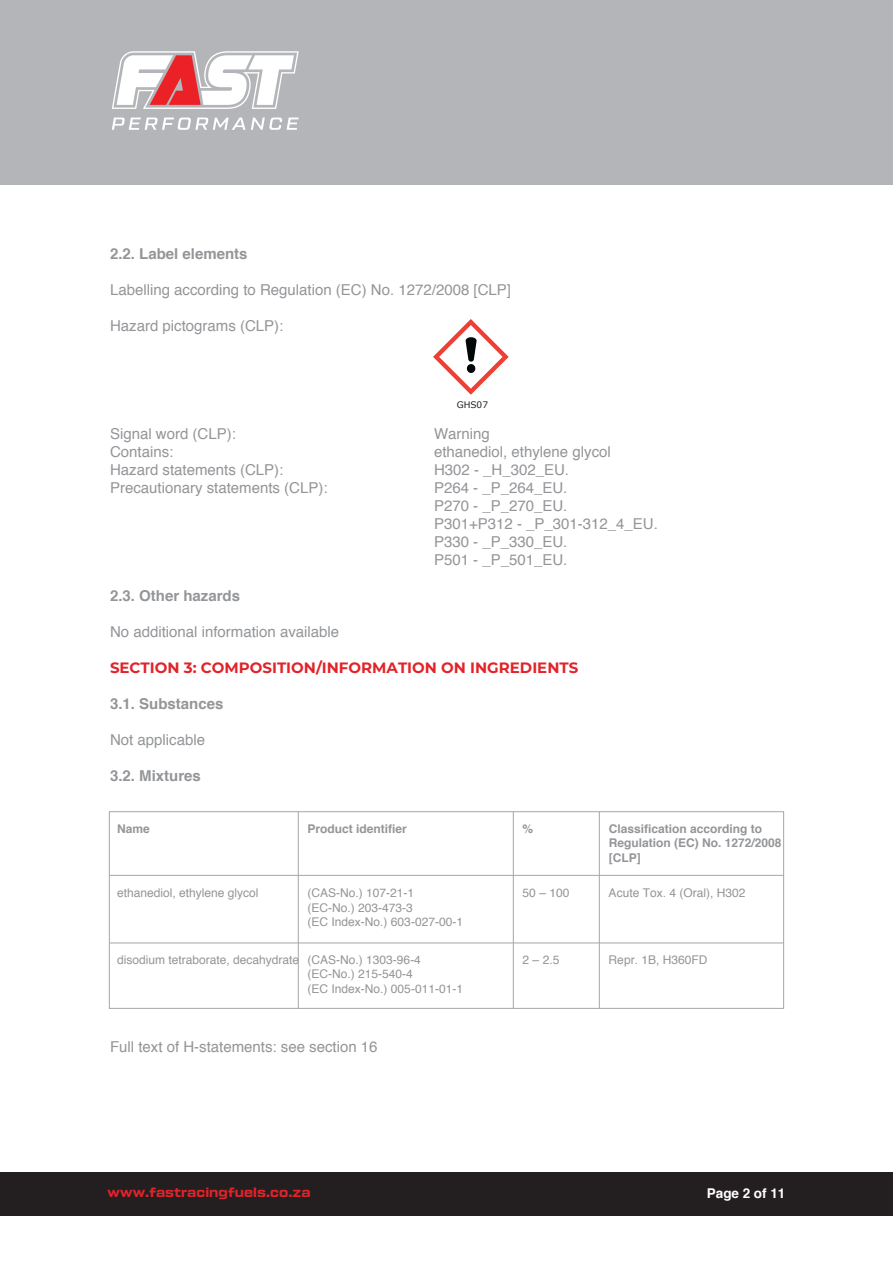
<style>
.page{position:relative;width:893px;height:1263px;background:#fff}
.page>*{position:absolute;margin:0;border:0;box-sizing:border-box;transform-origin:0 0}
.t1{font:15px/18px "Helvetica";color:#939598}
.t2{font:700 15px "Helvetica";color:#939598}
.t3{font:700 15px "Montserrat";color:#e1232a}
.t4{font:13.5px "Tactic Sans Bld";letter-spacing:.005em;color:#e1232a}
.t5{font:700 13.5px "Helvetica";letter-spacing:-.005em;color:#fff}
.t6{font:12px/14.4px "Helvetica";color:#939598}
.t7{font:700 12px/14.4px "Helvetica";color:#939598}
.t8{font:9px "Verdana";color:#231f20}
</style>
<div class="page">
<div style="left:0;top:1172px;width:893px;height:44px;background:#231f20"></div>
<img style="left:433px;top:319px;width:75px;height:75px">
<hr style="left:298px;top:812px;width:1px;height:196px;background:#a4a6a8">
<hr style="left:513px;top:812px;width:1px;height:196px;background:#a4a6a8">
<hr style="left:599px;top:812px;width:1px;height:196px;background:#a4a6a8">
<div style="left:109px;top:811px;width:675px;height:198px;border:1px solid #a4a6a8"></div>
<hr style="left:110px;top:875px;width:674px;height:1px;background:#a4a6a8">
<hr style="left:110px;top:942px;width:674px;height:1px;background:#a4a6a8">
<div style="left:0;top:0;width:893px;height:185px;background:#b3b5b8"></div>
<svg style="left:112px;top:51px;width:187px;height:58px"></svg>
<svg style="left:112px;top:118px;width:187px;height:12px"></svg>
<p class="t2" style="left:110px;top:242px;width:139px">2.2. Label elements</p>
<p class="t1" style="left:110px;top:282px;width:403px">Labelling according to Regulation (EC) No. 1272/2008 [CLP]</p>
<p class="t1" style="left:110px;top:318px;width:175px">Hazard pictograms (CLP):</p>
<p class="t8" style="left:457px;top:398px;width:33px">GHS07</p>
<p class="t1" style="left:110px;top:426px;width:127px">Signal word (CLP):</p>
<p class="t1" style="left:434px;top:426px;width:57px">Warning</p>
<p class="t1" style="left:110px;top:444px;width:65px">Contains:</p>
<p class="t1" style="left:434px;top:444px;width:178px">ethanediol, ethylene glycol</p>
<p class="t1" style="left:110px;top:462px;width:175px">Hazard statements (CLP):</p>
<p class="t1" style="left:434px;top:462px;width:137px">H302 - _H_302_EU.</p>
<p class="t1" style="left:110px;top:480px;width:219px">Precautionary statements (CLP):</p>
<p class="t1" style="left:434px;top:480px;width:225px">P264 - _P_264_EU.<br>P270 - _P_270_EU.<br>P301+P312 - _P_301-312_4_EU.<br>P330 - _P_330_EU.<br>P501 - _P_501_EU.</p>
<p class="t2" style="left:110px;top:584px;width:132px">2.3. Other hazards</p>
<p class="t1" style="left:110px;top:624px;width:231px">No additional information available</p>
<p class="t3" style="left:110px;top:657px;width:470px">SECTION 3: COMPOSITION/INFORMATION ON INGREDIENTS</p>
<p class="t2" style="left:110px;top:692px;width:115px">3.1. Substances</p>
<p class="t1" style="left:110px;top:732px;width:97px">Not applicable</p>
<p class="t2" style="left:110px;top:764px;width:92px">3.2. Mixtures</p>
<p class="t7" style="left:117px;top:822px;width:34px">Name</p>
<p class="t7" style="left:308px;top:822px;width:101px">Product identifier</p>
<p class="t7" style="left:523px;top:822px;width:12px">%</p>
<p class="t7" style="left:609px;top:822px;width:174px">Classification according to<br>Regulation (EC) No. 1272/2008 [CLP]</p>
<p class="t6" style="left:117px;top:886px;width:143px">ethanediol, ethylene glycol</p>
<p class="t6" style="left:308px;top:886px;width:157px">(CAS-No.) 107-21-1 (EC-No.) 203-473-3<br>(EC Index-No.) 603-027-00-1</p>
<p class="t6" style="left:523px;top:886px;width:48px">50 – 100</p>
<p class="t6" style="left:609px;top:886px;width:138px">Acute Tox. 4 (Oral), H302</p>
<p class="t6" style="left:308px;top:953px;width:157px;text-indent:-190px">disodium tetraborate, decahydrate (CAS-No.) 1303-96-4 (EC-No.) 215-540-4<br>(EC Index-No.) 005-011-01-1</p>
<p class="t6" style="left:523px;top:953px;width:38px">2 – 2.5</p>
<p class="t6" style="left:609px;top:953px;width:100px">Repr. 1B, H360FD</p>
<p class="t1" style="left:110px;top:1038px;width:269px">Full text of H-statements: see section 16</p>
<p class="t4" style="left:108px;top:1186px;width:204px">www.fastracingfuels.co.za</p>
<p class="t5" style="left:707px;top:1182px;width:80px">Page 2 of 11</p>
</div>
